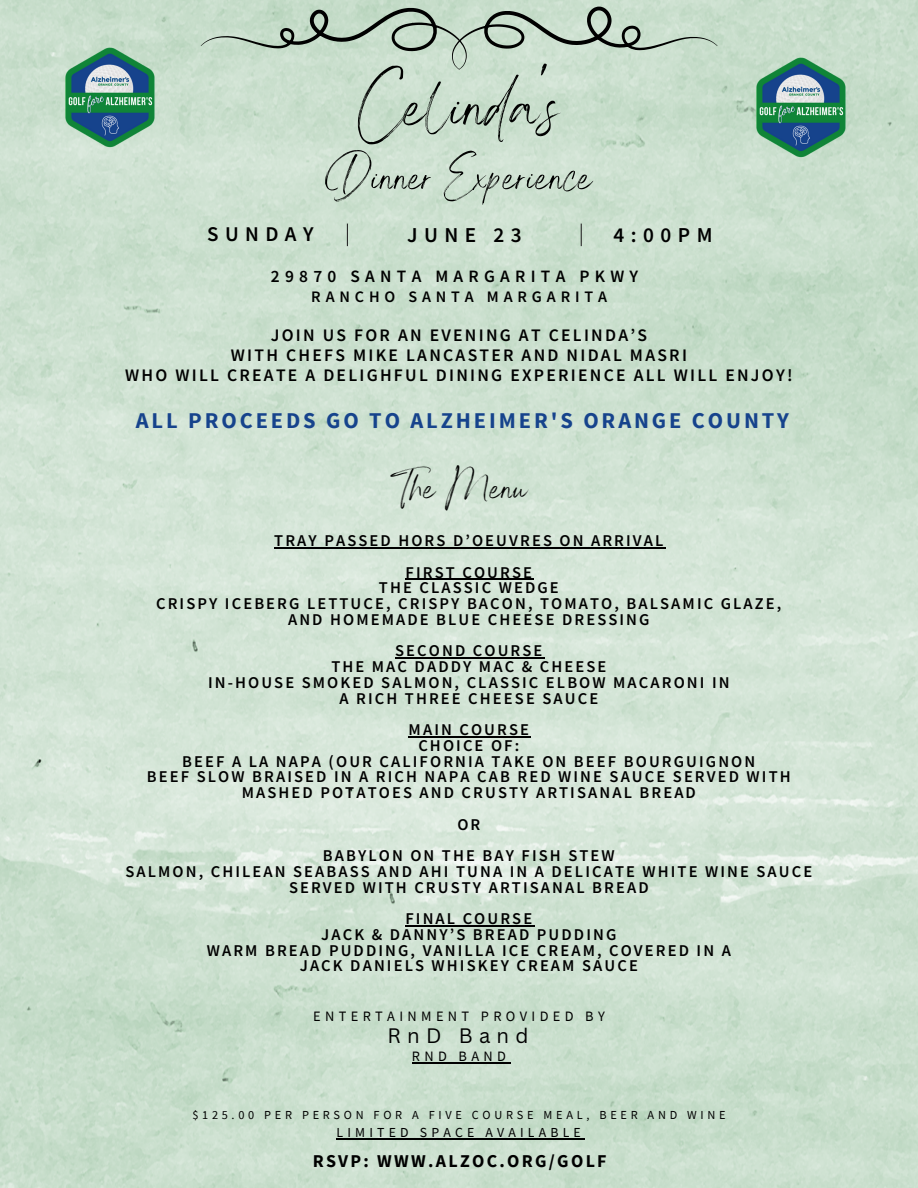
<style>
.page{position:relative;width:918px;height:1188px;background:#fff}
.page>*{position:absolute;margin:0;border:0;box-sizing:border-box;transform-origin:0 0}
.t1{font:83.25px "Angella White";color:#000}
.t2{font:53.85px "Angella White";color:#000}
.t3{font:45.3px "Angella White";color:#000}
.t4{font:700 22.5px "Source Sans Pro";letter-spacing:.13em;color:#16438c}
.t5{font:600 21.3px "Source Sans Pro";letter-spacing:.305em;color:#000}
.t6{font:600 21px "Source Sans Pro";letter-spacing:.305em;color:#000}
.t7{font:20.4px "Canva Sans";letter-spacing:.305em;color:#000}
.t8{font:700 18px "Source Sans Pro";letter-spacing:.13em;color:#000}
.t9{font:600 17.7px/20.2px "Source Sans Pro";letter-spacing:.13em;color:#000;text-align:center}
.t10{font:600 17.4px "Source Sans Pro";letter-spacing:.305em;color:#000}
.t11{font:600 16.5px/15.8px "Source Sans Pro";letter-spacing:.13em;color:#000;text-align:center}
.t12{font:600 16.05px "Source Sans Pro";letter-spacing:.305em;color:#000}
.t13{font:14.4px "Source Sans Pro";letter-spacing:.305em;color:#000}
.t14{font:13.8px "Source Sans Pro";letter-spacing:.305em;color:#000}
.t15{font:12.3px "Source Sans Pro";letter-spacing:.305em;color:#000}
</style>
<div class="page">
<img style="left:0;top:0;width:918px;height:1188px">
<svg style="left:201px;top:7px;width:517px;height:63px;background:#b6c9b9"></svg>
<img style="left:50px;top:40px;width:120px;height:119px">
<svg style="left:347px;top:224px;width:1px;height:22px"></svg>
<svg style="left:581px;top:224px;width:1px;height:22px"></svg>
<hr style="left:337px;top:1138px;width:248px;height:1px;background:#000">
<hr style="left:274px;top:547px;width:392px;height:1px;background:#000">
<hr style="left:406px;top:579px;width:128px;height:1px;background:#000">
<hr style="left:395px;top:657px;width:150px;height:2px;background:#000">
<hr style="left:409px;top:736px;width:122px;height:1px;background:#000">
<hr style="left:405px;top:925px;width:129px;height:1px;background:#000">
<img style="left:741px;top:50px;width:119px;height:119px">
<hr style="left:412px;top:1062px;width:98px;height:1px;background:#000">
<p class="t1" style="left:358px;top:55px;width:204px">Celinda's</p>
<h1 class="t2" style="left:325px;top:144px;width:269px">Dinner Experience</h1>
<h2 class="t6" style="left:207px;top:220px;width:108px">SUNDAY</h2>
<h4 class="t5" style="left:407px;top:221px;width:116px">JUNE 23</h4>
<h4 class="t5" style="left:614px;top:221px;width:100px">4:00PM</h4>
<h3 class="t10" style="left:271px;top:265px;width:369px">29870 SANTA MARGARITA PKWY</h3>
<h3 class="t12" style="left:311px;top:286px;width:297px">RANCHO SANTA MARGARITA</h3>
<h4 class="t9" style="left:125px;top:324px;width:669px">JOIN US FOR AN EVENING AT CELINDA’S<br>WITH CHEFS MIKE LANCASTER AND NIDAL MASRI<br>WHO WILL CREATE A DELIGHFUL DINING EXPERIENCE ALL WILL ENJOY!</h4>
<p class="t4" style="left:136px;top:405px;width:655px">ALL PROCEEDS GO TO ALZHEIMER'S ORANGE COUNTY</p>
<h5 class="t3" style="left:390px;top:460px;width:139px">The Menu</h5>
<h5 class="t11" style="left:274px;top:532px;width:391px">TRAY PASSED HORS D’OEUVRES ON ARRIVAL</h5>
<h5 class="t11" style="left:156px;top:564px;width:627px">FIRST COURSE<br>THE CLASSIC WEDGE<br>CRISPY ICEBERG LETTUCE, CRISPY BACON, TOMATO, BALSAMIC GLAZE,<br>AND HOMEMADE BLUE CHEESE DRESSING</h5>
<h5 class="t11" style="left:208px;top:643px;width:523px">SECOND COURSE<br>THE MAC DADDY MAC &amp; CHEESE<br>IN-HOUSE SMOKED SALMON, CLASSIC ELBOW MACARONI IN<br>A RICH THREE CHEESE SAUCE</h5>
<h5 class="t11" style="left:147px;top:721px;width:645px">MAIN COURSE<br>CHOICE OF:<br>BEEF A LA NAPA (OUR CALIFORNIA TAKE ON BEEF BOURGUIGNON<br>BEEF SLOW BRAISED IN A RICH NAPA CAB RED WINE SAUCE SERVED WITH MASHED POTATOES AND CRUSTY ARTISANAL BREAD</h5>
<h5 class="t11" style="left:457px;top:816px;width:24px">OR</h5>
<h5 class="t11" style="left:125px;top:847px;width:688px">BABYLON ON THE BAY FISH STEW<br>SALMON, CHILEAN SEABASS AND AHI TUNA IN A DELICATE WHITE WINE SAUCE<br>SERVED WITH CRUSTY ARTISANAL BREAD</h5>
<p class="t11" style="left:207px;top:910px;width:526px">FINAL COURSE<br>JACK &amp; DANNY’S BREAD PUDDING<br>WARM BREAD PUDDING, VANILLA ICE CREAM, COVERED IN A<br>JACK DANIELS WHISKEY CREAM SAUCE</p>
<p class="t13" style="left:313px;top:1006px;width:293px">ENTERTAINMENT PROVIDED BY</p>
<p class="t7" style="left:388px;top:1021px;width:142px">RnD Band</p>
<p class="t13" style="left:412px;top:1047px;width:96px">RND BAND</p>
<h5 class="t15" style="left:192px;top:1106px;width:535px">$125.00 PER PERSON FOR A FIVE COURSE MEAL, BEER AND WINE</h5>
<h5 class="t14" style="left:337px;top:1124px;width:246px">LIMITED SPACE AVAILABLE</h5>
<h4 class="t8" style="left:313px;top:1150px;width:296px">RSVP: WWW.ALZOC.ORG/GOLF</h4>
</div>
